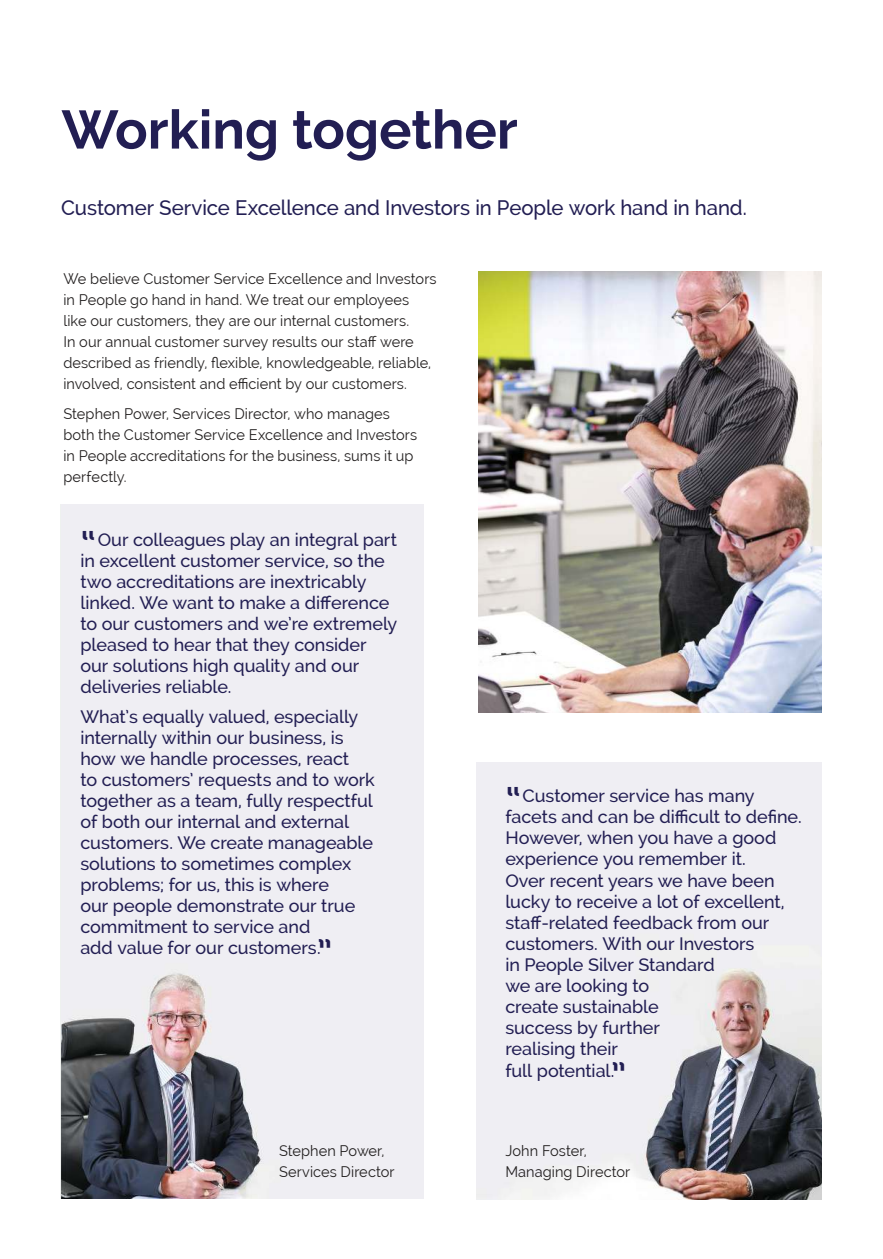
<style>
.page{position:relative;width:883px;height:1259px;background:#fff}
.page>*{position:absolute;margin:0;border:0;box-sizing:border-box;transform-origin:0 0}
.t1{font:700 54px "Raleway";color:#221e53}
.t2{font:500 45px "Raleway";color:#221e53}
.t3{font:500 21px "Raleway";letter-spacing:-.005em;color:#221e53}
.t4{font:500 18px/21px "Raleway";letter-spacing:-.005em;color:#221e53}
.t5{font:15px/21px "Raleway";letter-spacing:.005em;color:#221f1f}
</style>
<div class="page">
<img style="left:478px;top:271px;width:343px;height:442px">
<img style="left:61px;top:504px;width:363px;height:694px">
<img style="left:477px;top:762px;width:344px;height:437px">
<h1 class="t1" style="left:61px;top:109px;width:457px">Working together</h1>
<p class="t3" style="left:61px;top:200px;width:687px">Customer Service Excellence and Investors in People work hand in hand.</p>
<p class="t5" style="left:63px;top:270px;width:374px">We believe Customer Service Excellence and Investors in People go hand in hand. We treat our employees<br>like our customers, they are our internal customers.<br>In our annual customer survey results our staff were described as friendly, flexible, knowledgeable, reliable, involved, consistent and efficient by our customers.</p>
<p class="t5" style="left:63px;top:404px;width:355px">Stephen Power, Services Director, who manages both the Customer Service Excellence and Investors in People accreditations for the business, sums it up perfectly.</p>
<h2 class="t2" style="left:80px;top:530px;width:18px">“</h2>
<p class="t4" style="left:80px;top:531px;width:318px;text-indent:17px">Our colleagues play an integral part in excellent customer service, so the two accreditations are inextricably linked. We want to make a difference to our customers and we’re extremely pleased to hear that they consider our solutions high quality and our deliveries reliable.</p>
<p class="t4" style="left:80px;top:707px;width:296px">What’s equally valued, especially internally within our business, is how we handle processes, react<br>to customers’ requests and to work together as a team, fully respectful of both our internal and external customers. We create manageable solutions to sometimes complex problems; for us, this is where<br>our people demonstrate our true commitment to service and<br>add value for our customers.</p>
<h2 class="t2" style="left:317px;top:938px;width:18px">”</h2>
<p class="t5" style="left:279px;top:1142px;width:117px">Stephen Power,<br>Services Director</p>
<h2 class="t2" style="left:505px;top:787px;width:18px">“</h2>
<p class="t4" style="left:505px;top:787px;width:298px;text-indent:17px">Customer service has many facets and can be difficult to define.<br>However, when you have a good experience you remember it.<br>Over recent years we have been lucky to receive a lot of excellent, staff-related feedback from our customers. With our Investors<br>in People Silver Standard<br>we are looking to<br>create sustainable<br>success by further<br>realising their<br>full potential.</p>
<h2 class="t2" style="left:610px;top:1061px;width:18px">”</h2>
<p class="t5" style="left:505px;top:1141px;width:126px">John Foster,<br>Managing Director</p>
</div>
